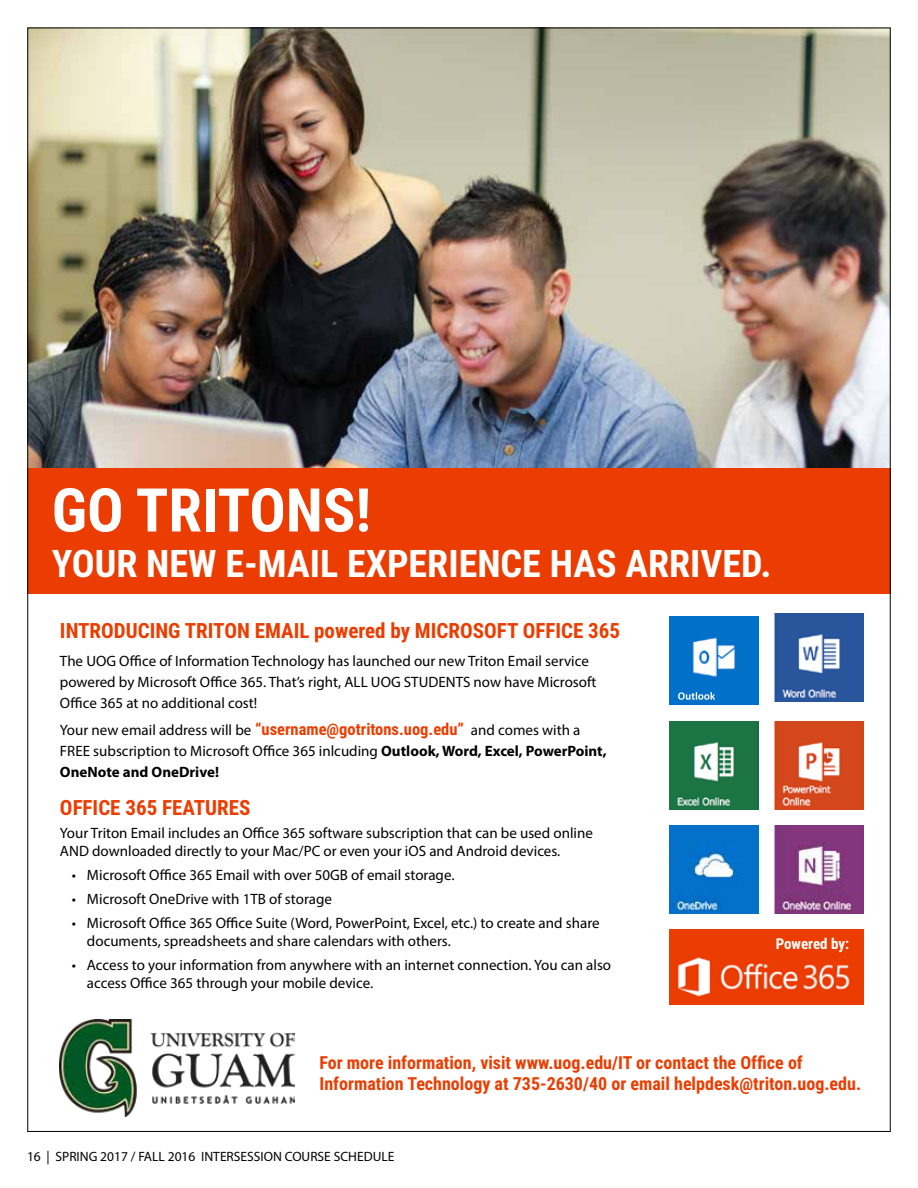
<style>
.page{position:relative;width:918px;height:1188px;background:#fff}
.page>*{position:absolute;margin:0;border:0;box-sizing:border-box;transform-origin:0 0}
.t1{font:700 60.45px "Roboto Condensed";color:#fff}
.t2{font:700 38.1px "Roboto Condensed";color:#fff}
.t3{font:700 21px "Roboto Condensed";color:#eb3d01}
.t4{font:700 18px/21.6px "Roboto Condensed";color:#eb3d01}
.t5{font:15px/21px "Myriad Pro";color:#000}
.t6{font:700 15px "Roboto Condensed";color:#fff}
.t7{font:13.5px "Myriad Pro";color:#000}
.s1{font-family:"Roboto Condensed";font-weight:700;font-size:16.5px;color:#eb3d01}
.s2{font-weight:700}
</style>
<div class="page">
<img style="left:27px;top:27px;width:864px;height:441px">
<div style="left:27px;top:468px;width:864px;height:126px;background:#eb3d01"></div>
<img style="left:60px;top:1020px;width:235px;height:96px">
<div style="left:669px;top:929px;width:195px;height:76px;background:#eb3d01"></div>
<img style="left:678px;top:957px;width:172px;height:40px">
<img style="left:775px;top:613px;width:89px;height:89px">
<img style="left:775px;top:825px;width:89px;height:89px">
<img style="left:669px;top:825px;width:89px;height:89px">
<img style="left:775px;top:721px;width:89px;height:89px">
<img style="left:669px;top:721px;width:89px;height:89px">
<img style="left:669px;top:616px;width:89px;height:89px">
<svg style="left:678px;top:692px;width:37px;height:8px"></svg>
<h1 class="t1" style="left:52px;top:468px;width:321px">GO TRITONS!</h1>
<h2 class="t2" style="left:52px;top:537px;width:721px">YOUR NEW E-MAIL EXPERIENCE HAS ARRIVED.</h2>
<h3 class="t3" style="left:60px;top:616px;width:562px">INTRODUCING TRITON EMAIL powered by MICROSOFT OFFICE 365</h3>
<p class="t5" style="left:60px;top:650px;width:538px">The UOG Office of Information Technology has launched our new Triton Email service powered by Microsoft Office 365. That’s right, ALL UOG STUDENTS now have Microsoft<br>Office 365 at no additional cost!</p>
<p class="t5" style="left:60px;top:719px;width:548px">Your new email address will be <span class="s1">“username@gotritons.uog.edu”</span> and comes with a<br>FREE subscription to Microsoft Office 365 inlcuding <span class="s2">Outlook, Word, Excel, PowerPoint,<br>OneNote and OneDrive!</span></p>
<h3 class="t3" style="left:60px;top:793px;width:192px">OFFICE 365 FEATURES</h3>
<p class="t5" style="left:60px;top:824px;width:534px;line-height:18px">Your Triton Email includes an Office 365 software subscription that can be used online<br>AND downloaded directly to your Mac/PC or even your iOS and Android devices.</p>
<p class="t5" style="left:72px;top:865px;width:384px">• Microsoft Office 365 Email with over 50GB of email storage.</p>
<p class="t5" style="left:72px;top:889px;width:262px">• Microsoft OneDrive with 1TB of storage</p>
<p class="t5" style="left:87px;top:914px;width:514px;line-height:18px;text-indent:-15px">• Microsoft Office 365 Office Suite (Word, PowerPoint, Excel, etc.) to create and share documents, spreadsheets and share calendars with others.</p>
<p class="t5" style="left:87px;top:956px;width:526px;line-height:18px;text-indent:-15px">• Access to your information from anywhere with an internet connection. You can also access Office 365 through your mobile device.</p>
<p class="t6" style="left:776px;top:934px;width:75px">Powered by:</p>
<p class="t4" style="left:320px;top:1051px;width:543px">For more information, visit www.uog.edu/IT or contact the Office of<br>Information Technology at 735-2630/40 or email helpdesk@triton.uog.edu.</p>
<p class="t7" style="left:27px;top:1148px;width:369px">16 | SPRING 2017 / FALL 2016 INTERSESSION COURSE SCHEDULE</p>
</div>
